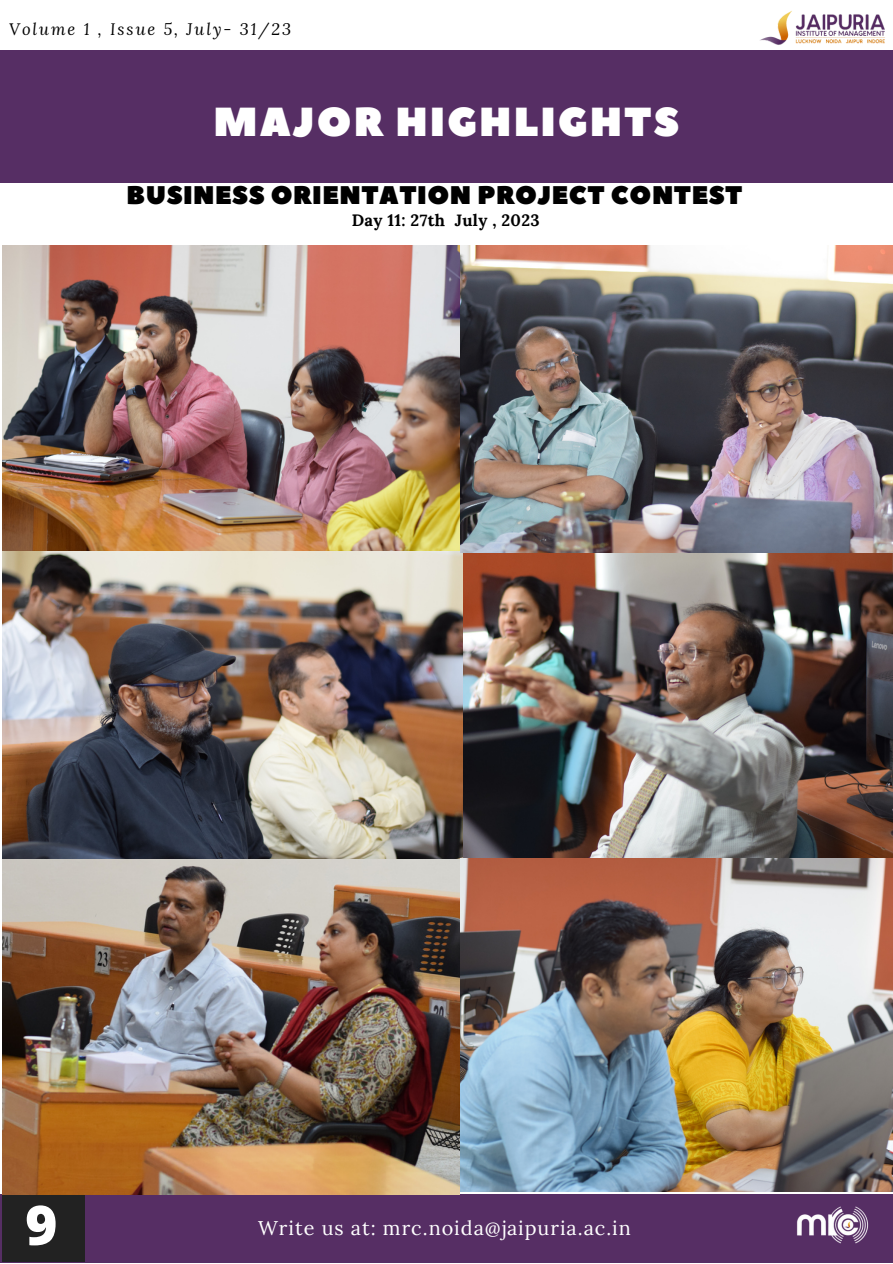
<style>
.page{position:relative;width:893px;height:1264px;background:#fff}
.page>*{position:absolute;margin:0;border:0;box-sizing:border-box;transform-origin:0 0}
.t1{font:800 54.75px "Open Sans";color:#fff}
.t2{font:40.5px "Peace Sans";letter-spacing:.05em;color:#fff}
.t3{font:25.5px "Peace Sans";letter-spacing:.02em;color:#000}
.t4{font:19.8px "Lora";letter-spacing:.05em;color:#fff}
.t5{font:italic 16.5px "Lora";letter-spacing:.12em;color:#000}
.t6{font:700 16.5px "Lora";letter-spacing:.02em;color:#000}
</style>
<div class="page">
<div style="left:0;top:51px;width:892px;height:131px;background:#562e64"></div>
<img style="left:760px;top:11px;width:125px;height:34px">
<div style="left:0;top:1194px;width:892px;height:68px;background:#562e64"></div>
<img style="left:797px;top:1206px;width:72px;height:38px">
<div style="left:2px;top:1194px;width:83px;height:68px;background:#222"></div>
<img style="left:2px;top:245px;width:458px;height:613px">
<img style="left:460px;top:245px;width:432px;height:946px">
<img style="left:2px;top:858px;width:458px;height:336px">
<p class="t5" style="left:9px;top:18px;width:283px">Volume 1 , Issue 5, July- 31/23</p>
<p class="t2" style="left:214px;top:95px;width:467px">MAJOR HIGHLIGHTS</p>
<p class="t3" style="left:127px;top:179px;width:617px">BUSINESS ORIENTATION PROJECT CONTEST</p>
<p class="t6" style="left:352px;top:209px;width:189px">Day 11: 27th July , 2023</p>
<p class="t1" style="left:25px;top:1186px;width:33px">9</p>
<p class="t4" style="left:258px;top:1214px;width:374px">Write us at: mrc.noida@jaipuria.ac.in</p>
</div>
